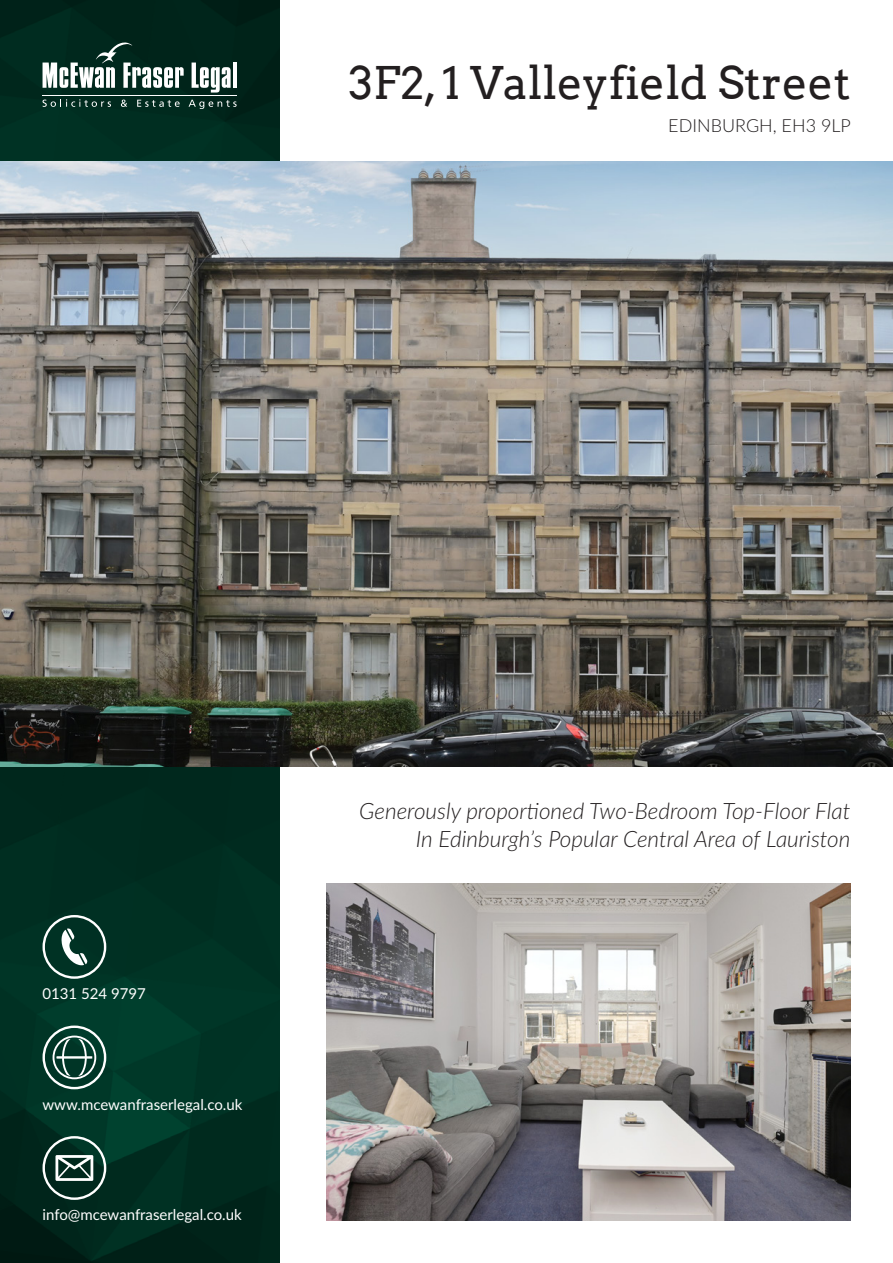
<style>
.page{position:relative;width:893px;height:1263px;background:#fff}
.page>*{position:absolute;margin:0;border:0;box-sizing:border-box;transform-origin:0 0}
.t1{font:45px "Arvo";color:#231f20}
.t2{font:italic 300 22.5px/27px "Lato";color:#231f20;text-align:right}
.t3{font:300 18px "Lato";color:#231f20}
.t4{font:15px "Lato";color:#fff}
</style>
<div class="page">
<img style="left:0;top:0;width:279px;height:1263px">
<img style="left:0;top:162px;width:893px;height:605px">
<svg style="left:43px;top:43px;width:141px;height:45px"></svg>
<svg style="left:192px;top:63px;width:39px;height:30px"></svg>
<hr style="left:233px;top:63px;width:4px;height:25px;background:#fff">
<hr style="left:43px;top:95px;width:194px;height:1px;background:#fff">
<svg style="left:43px;top:99px;width:68px;height:8px"></svg>
<svg style="left:121px;top:100px;width:6px;height:7px"></svg>
<svg style="left:137px;top:100px;width:43px;height:7px"></svg>
<svg style="left:189px;top:100px;width:48px;height:9px"></svg>
<img style="left:326px;top:883px;width:524px;height:337px">
<svg style="left:43px;top:915px;width:63px;height:64px;background:#335a4f"></svg>
<svg style="left:43px;top:1025px;width:63px;height:64px;background:#3a6559"></svg>
<svg style="left:43px;top:1136px;width:63px;height:64px;background:#3a5b52"></svg>
<h1 class="t1" style="left:349px;top:55px;width:503px">3F2, 1 Valleyfield Street</h1>
<p class="t3" style="left:668px;top:113px;width:184px">EDINBURGH, EH3 9LP</p>
<p class="t4" style="left:43px;top:983px;width:105px">0131 524 9797</p>
<p class="t4" style="left:43px;top:1094px;width:201px">www.mcewanfraserlegal.co.uk</p>
<p class="t4" style="left:43px;top:1204px;width:201px">info@mcewanfraserlegal.co.uk</p>
<p class="t2" style="left:359px;top:797px;width:493px">Generously proportioned Two-Bedroom Top-Floor Flat<br>In Edinburgh’s Popular Central Area of Lauriston</p>
</div>
